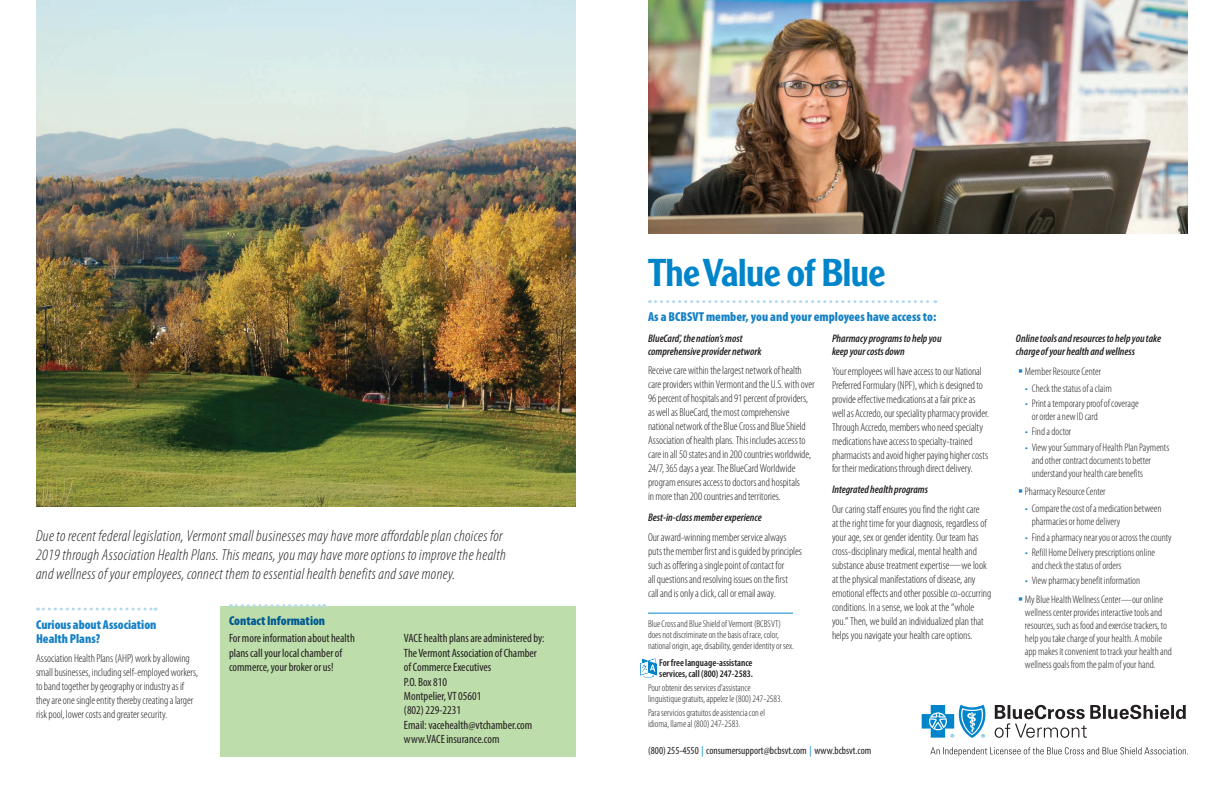
<style>
.page{position:relative;width:1224px;height:792px;background:#fff}
.page>*{position:absolute;margin:0;border:0;box-sizing:border-box;transform-origin:0 0}
.t1{font:500 38px "Clearface Gothic LT Std";letter-spacing:-.02em;color:#0085cb}
.t2{font:italic 300 condensed 16px/19px "Myriad Pro";letter-spacing:.02em;color:#231f20}
.t3{font:900 condensed 13px/14px "Myriad Pro";color:#1681c5}
.t4{font:900 condensed 13px "Myriad Pro";color:#005992}
.t5{font:condensed 12px/14.4px "Myriad Pro";color:#231f20}
.t6{font:300 condensed 11.5px/14px "Myriad Pro";letter-spacing:-.005em;color:#231f20}
.t7{font:300 condensed 11px/13px "Myriad Pro";color:#231f20}
.t8{font:italic 600 condensed 11px/13px "Myriad Pro";color:#231f20}
.t9{font:condensed 10.6px "Myriad Pro";color:#231f20}
.t10{font:300 condensed 10px/11px "Myriad Pro";color:#231f20}
.t11{font:600 condensed 10px/11px "Myriad Pro";color:#231f20}
.s1{color:#0085cb}
.s2{color:#1681c5}
</style>
<div class="page">
<hr style="left:648px;top:613px;width:145px;height:1px;background:#0085cb">
<svg style="left:640px;top:658px;width:17px;height:20px"></svg>
<svg style="left:650px;top:300px;width:286px;height:3px"></svg>
<img style="left:648px;top:0;width:540px;height:233px">
<svg style="left:930px;top:747px;width:258px;height:9px"></svg>
<svg style="left:995px;top:705px;width:191px;height:33px"></svg>
<svg style="left:922px;top:705px;width:64px;height:33px"></svg>
<svg style="left:38px;top:608px;width:118px;height:3px"></svg>
<div style="left:220px;top:606px;width:356px;height:151px;background:#bdddaa"></div>
<svg style="left:230px;top:604px;width:95px;height:3px"></svg>
<img style="left:36px;top:0;width:540px;height:507px">
<p class="t2" style="left:36px;top:526px;width:471px">Due to recent federal legislation, Vermont small businesses may have more affordable plan choices for<br>2019 through Association Health Plans. This means, you may have more options to improve the health and wellness of your employees, connect them to essential health benefits and save money.</p>
<p class="t3" style="left:36px;top:617px;width:122px">Curious about Association<br>Health Plans?</p>
<p class="t6" style="left:36px;top:652px;width:164px">Association Health Plans (AHP) work by allowing small businesses, including self-employed workers, to band together by geography or industry as if they are one single entity thereby creating a larger risk pool, lower costs and greater security.</p>
<p class="t4" style="left:229px;top:613px;width:98px">Contact Information</p>
<p class="t5" style="left:229px;top:631px;width:127px">For more information about health plans call your local chamber of commerce, your broker or us!</p>
<p class="t5" style="left:404px;top:631px;width:142px">VACE health plans are administered by:<br>The Vermont Association of Chamber of Commerce Executives<br>P.O. Box 810<br>Montpelier, VT 05601<br>(802) 229-2231<br>Email: vacehealth@vtchamber.com www.VACE insurance.com</p>
<h1 class="t1" style="left:648px;top:249px;width:239px">The Value of Blue</h1>
<p class="t3" style="left:648px;top:309px;width:290px">As a BCBSVT member, you and your employees have access to:</p>
<p class="t8" style="left:648px;top:331px;width:115px">BlueCard<sup>®</sup>, the nation’s most comprehensive provider network</p>
<p class="t6" style="left:648px;top:364px;width:168px">Receive care within the largest network of health care providers within Vermont and the U.S. with over 96 percent of hospitals and 91 percent of providers, as well as BlueCard, the most comprehensive national network of the Blue Cross and Blue Shield Association of health plans. This includes access to care in all 50 states and in 200 countries worldwide, 24/7, 365 days a year. The BlueCard Worldwide program ensures access to doctors and hospitals<br>in more than 200 countries and territories.</p>
<p class="t8" style="left:648px;top:511px;width:115px">Best-in-class member experience</p>
<p class="t6" style="left:648px;top:530px;width:156px">Our award-winning member service always puts the member first and is guided by principles such as offering a single point of contact for<br>all questions and resolving issues on the first<br>call and is only a click, call or email away.</p>
<p class="t8" style="left:832px;top:331px;width:111px">Pharmacy programs to help you keep your costs down</p>
<p class="t6" style="left:832px;top:364px;width:159px">Your employees will have access to our National Preferred Formulary (NPF), which is designed to provide effective medications at a fair price as well as Accredo, our speciality pharmacy provider.<br>Through Accredo, members who need specialty medications have access to specialty-trained pharmacists and avoid higher paying higher costs for their medications through direct delivery.</p>
<p class="t8" style="left:832px;top:483px;width:98px">Integrated health programs</p>
<p class="t6" style="left:832px;top:502px;width:161px">Our caring staff ensures you find the right care<br>at the right time for your diagnosis, regardless of your age, sex or gender identity. Our team has cross-disciplinary medical, mental health and substance abuse treatment expertise—we look at the physical manifestations of disease, any emotional effects and other possible co-occurring conditions. In a sense, we look at the “whole you.” Then, we build an individualized plan that helps you navigate your health care options.</p>
<p class="t10" style="left:648px;top:618px;width:147px">Blue Cross and Blue Shield of Vermont (BCBSVT) does not discriminate on the basis of race, color, national origin, age, disability, gender identity or sex.</p>
<p class="t11" style="left:659px;top:657px;width:95px">For free language-assistance services, call (800) 247-2583.</p>
<p class="t10" style="left:648px;top:682px;width:136px">Pour obtenir des services d’assistance linguistique gratuits, appelez le (800) 247-2583.</p>
<p class="t10" style="left:648px;top:707px;width:119px">Para servicios gratuitos de asistencia con el idioma, llame al (800) 247-2583.</p>
<p class="t9" style="left:648px;top:744px;width:225px">(800) 255-4550 <span class="s1">|</span> consumersupport@bcbsvt.com <span class="s1">|</span> www.bcbsvt.com</p>
<p class="t8" style="left:1016px;top:331px;width:147px">Online tools and resources to help you take charge of your health and wellness</p>
<p class="t7" style="left:1025px;top:365px;width:78px">Member Resource Center</p>
<p class="t7" style="left:1025px;top:382px;width:88px"><span class="s2">•</span> Check the status of a claim</p>
<p class="t7" style="left:1032px;top:397px;width:108px;text-indent:-7px"><span class="s2">•</span> Print a temporary proof of coverage or order a new ID card</p>
<p class="t7" style="left:1025px;top:425px;width:48px"><span class="s2">•</span> Find a doctor</p>
<p class="t7" style="left:1032px;top:440px;width:139px;text-indent:-7px"><span class="s2">•</span> View your Summary of Health Plan Payments and other contract documents to better understand your health care benefits</p>
<p class="t7" style="left:1025px;top:485px;width:82px">Pharmacy Resource Center</p>
<p class="t7" style="left:1032px;top:502px;width:131px;text-indent:-7px"><span class="s2">•</span> Compare the cost of a medication between pharmacies or home delivery</p>
<p class="t7" style="left:1025px;top:530px;width:148px"><span class="s2">•</span> Find a pharmacy near you or across the county</p>
<p class="t7" style="left:1032px;top:546px;width:125px;text-indent:-7px"><span class="s2">•</span> Refill Home Delivery prescriptions online and check the status of orders</p>
<p class="t7" style="left:1025px;top:571px;width:140px;line-height:18.6px"><span class="s2">•</span> View pharmacy benefit information<br>My Blue Health Wellness Center—our online</p>
<p class="t7" style="left:1025px;top:605px;width:148px">wellness center provides interactive tools and resources, such as food and exercise trackers, to help you take charge of your health. A mobile app makes it convenient to track your health and wellness goals from the palm of your hand.</p>
</div>
